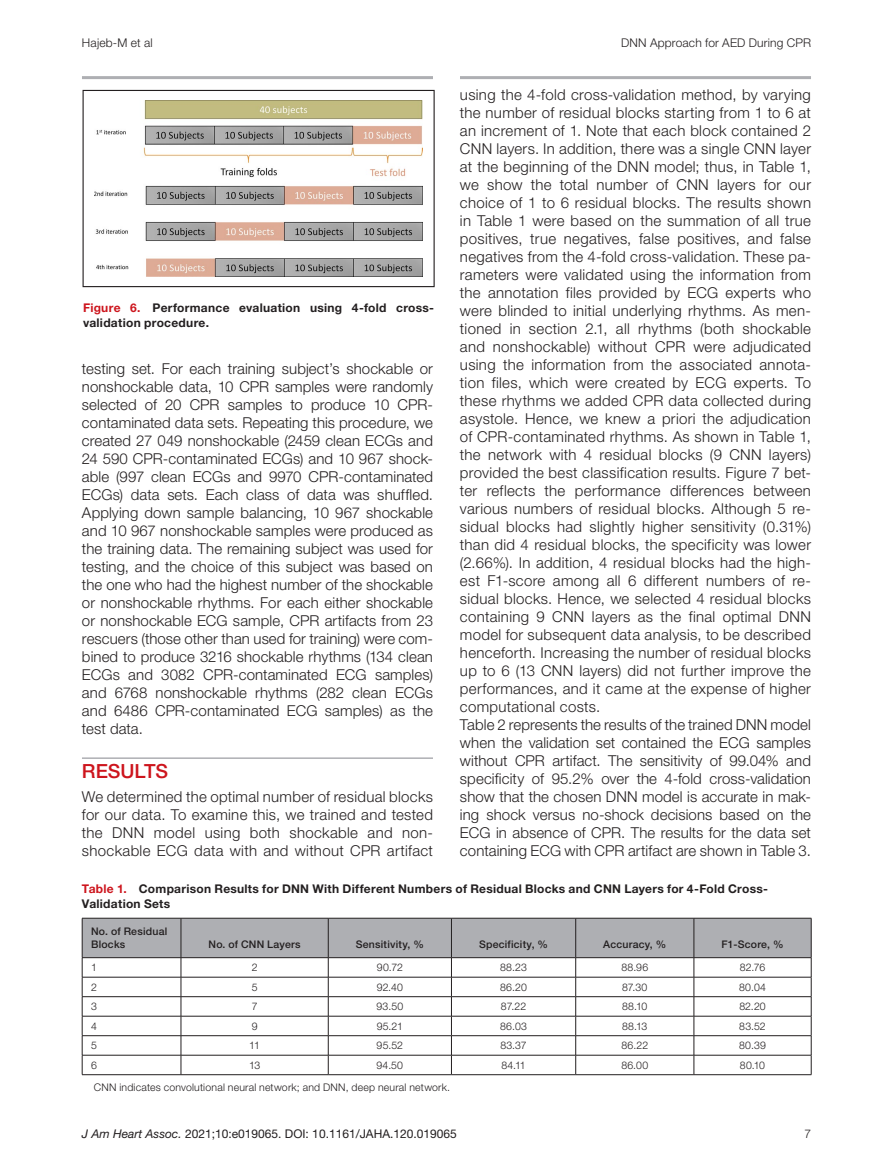
<style>
.page{position:relative;width:893px;height:1174px;background:#fff}
.page>*{position:absolute;margin:0;border:0;box-sizing:border-box;transform-origin:0 0}
.t1{font:500 19.5px "Helvetica Neue LT Std";color:#cd151d}
.t2{font:300 15px/18px "Helvetica Neue LT Std";letter-spacing:.02em;color:#231f20;text-align:justify}
.t3{font:700 12px/15px "Helvetica Neue LT Std";letter-spacing:.025em;color:#231f20}
.t4{font:12px "Helvetica Neue LT Std";color:#231f20}
.t5{font:300 12px "Helvetica Neue LT Std";letter-spacing:.015em;color:#231f20}
.t6{font:300 10.5px "Helvetica Neue LT Std";letter-spacing:.02em;color:#231f20}
.t7{font:500 10.5px/13.5px "Helvetica Neue LT Std";letter-spacing:.02em;color:#231f20}
.s1{color:#cd151d}
.s2{font-style:italic}
</style>
<div class="page">
<hr style="left:82px;top:757px;width:351px;height:2px;background:#aeafb3">
<img style="left:95px;top:100px;width:327px;height:177px">
<div style="left:83px;top:90px;width:352px;height:197px;border:1px solid #231f20"></div>
<hr style="left:82px;top:1074px;width:99px;height:1px;background:#231f20">
<hr style="left:181px;top:1074px;width:147px;height:1px;background:#231f20">
<hr style="left:328px;top:1074px;width:123px;height:1px;background:#231f20">
<hr style="left:451px;top:1074px;width:125px;height:1px;background:#231f20">
<hr style="left:576px;top:1074px;width:118px;height:1px;background:#231f20">
<svg style="left:82px;top:918px;width:730px;height:156px"></svg>
<hr style="left:694px;top:1074px;width:117px;height:1px;background:#231f20">
<hr style="left:82px;top:76px;width:351px;height:3px;background:#aeafb3">
<hr style="left:460px;top:76px;width:351px;height:3px;background:#aeafb3">
<p class="t5" style="left:82px;top:35px;width:72px">Hajeb-M et al</p>
<p class="t5" style="left:621px;top:35px;width:191px">DNN Approach for AED During CPR</p>
<p class="t3" style="left:83px;top:300px;width:352px"><span class="s1">Figure 6.</span> Performance evaluation using 4-fold cross&shy;validation procedure.</p>
<p class="t2" style="left:82px;top:359px;width:353px">testing set. For each training subject’s shockable or nonshockable data, 10 CPR samples were randomly selected of 20 CPR samples to produce 10 CPR&shy;contaminated data sets. Repeating this procedure, we created 27 049 nonshockable (2459 clean ECGs and 24 590 CPR-contaminated ECGs) and 10 967 shock&shy;able (997 clean ECGs and 9970 CPR-contaminated ECGs) data sets. Each class of data was shuffled.<br>Applying down sample balancing, 10 967 shockable and 10 967 nonshockable samples were produced as the training data. The remaining subject was used for testing, and the choice of this subject was based on the one who had the highest number of the shockable or nonshockable rhythms. For each either shockable or nonshockable ECG sample, CPR artifacts from 23 rescuers (those other than used for training) were com&shy;bined to produce 3216 shockable rhythms (134 clean ECGs and 3082 CPR-contaminated ECG samples) and 6768 nonshockable rhythms (282 clean ECGs and 6486 CPR-contaminated ECG samples) as the test data.</p>
<h1 class="t1" style="left:82px;top:760px;width:88px">RESULTS</h1>
<p class="t2" style="left:82px;top:787px;width:353px">We determined the optimal number of residual blocks for our data. To examine this, we trained and tested the DNN model using both shockable and non&shy;shockable ECG data with and without CPR artifact</p>
<p class="t2" style="left:460px;top:85px;width:353px;text-align:left">using the 4-fold cross-validation method, by varying the number of residual blocks starting from 1 to 6 at an increment of 1. Note that each block contained 2<br>CNN layers. In addition, there was a single CNN layer at the beginning of the DNN model; thus, in Table 1, we show the total number of CNN layers for our choice of 1 to 6 residual blocks. The results shown in Table 1 were based on the summation of all true positives, true negatives, false positives, and false negatives from the 4-fold cross-validation. These pa&shy;rameters were validated using the information from the annotation files provided by ECG experts who were blinded to initial underlying rhythms. As men&shy;tioned in section 2.1, all rhythms (both shockable and nonshockable) without CPR were adjudicated using the information from the associated annota&shy;tion files, which were created by ECG experts. To these rhythms we added CPR data collected during asystole. Hence, we knew a priori the adjudication of CPR-contaminated rhythms. As shown in Table 1, the network with 4 residual blocks (9 CNN layers) provided the best classification results. Figure 7 bet&shy;ter reflects the performance differences between various numbers of residual blocks. Although 5 re&shy;sidual blocks had slightly higher sensitivity (0.31%) than did 4 residual blocks, the specificity was lower (2.66%). In addition, 4 residual blocks had the high&shy;est F1-score among all 6 different numbers of re&shy;sidual blocks. Hence, we selected 4 residual blocks containing 9 CNN layers as the final optimal DNN model for subsequent data analysis, to be described henceforth. Increasing the number of residual blocks up to 6 (13 CNN layers) did not further improve the performances, and it came at the expense of higher computational costs.<br>Table 2 represents the results of the trained DNN model when the validation set contained the ECG samples without CPR artifact. The sensitivity of 99.04% and specificity of 95.2% over the 4-fold cross-validation show that the chosen DNN model is accurate in mak&shy;ing shock versus no-shock decisions based on the ECG in absence of CPR. The results for the data set containing ECG with CPR artifact are shown in Table 3.</p>
<p class="t3" style="left:82px;top:881px;width:687px"><span class="s1">Table 1.</span> Comparison Results for DNN With Different Numbers of Residual Blocks and CNN Layers for 4-Fold Cross-<br>Validation Sets</p>
<p class="t7" style="left:91px;top:924px;width:78px">No. of Residual<br>Blocks</p>
<p class="t7" style="left:209px;top:938px;width:94px">No. of CNN Layers</p>
<p class="t7" style="left:356px;top:938px;width:69px">Sensitivity, %</p>
<p class="t7" style="left:479px;top:938px;width:71px">Specificity, %</p>
<p class="t7" style="left:603px;top:938px;width:64px">Accuracy, %</p>
<p class="t7" style="left:721px;top:938px;width:64px">F1-Score, %</p>
<p class="t6" style="left:91px;top:961px;width:7px">1</p>
<p class="t6" style="left:252px;top:961px;width:7px">2</p>
<p class="t6" style="left:377px;top:961px;width:28px">90.72</p>
<p class="t6" style="left:500px;top:961px;width:28px">88.23</p>
<p class="t6" style="left:621px;top:961px;width:28px">88.96</p>
<p class="t6" style="left:740px;top:961px;width:27px">82.76</p>
<p class="t6" style="left:91px;top:980px;width:7px">2</p>
<p class="t6" style="left:252px;top:980px;width:7px">5</p>
<p class="t6" style="left:377px;top:980px;width:28px">92.40</p>
<p class="t6" style="left:500px;top:980px;width:28px">86.20</p>
<p class="t6" style="left:622px;top:980px;width:27px">87.30</p>
<p class="t6" style="left:739px;top:980px;width:28px">80.04</p>
<p class="t6" style="left:91px;top:1000px;width:7px">3</p>
<p class="t6" style="left:252px;top:1000px;width:7px">7</p>
<p class="t6" style="left:376px;top:1000px;width:28px">93.50</p>
<p class="t6" style="left:501px;top:1000px;width:27px">87.22</p>
<p class="t6" style="left:622px;top:1000px;width:27px">88.10</p>
<p class="t6" style="left:739px;top:1000px;width:28px">82.20</p>
<p class="t6" style="left:91px;top:1019px;width:7px">4</p>
<p class="t6" style="left:252px;top:1019px;width:7px">9</p>
<p class="t6" style="left:377px;top:1019px;width:28px">95.21</p>
<p class="t6" style="left:500px;top:1019px;width:28px">86.03</p>
<p class="t6" style="left:622px;top:1019px;width:27px">88.13</p>
<p class="t6" style="left:739px;top:1019px;width:28px">83.52</p>
<p class="t6" style="left:91px;top:1039px;width:7px">5</p>
<p class="t6" style="left:249px;top:1039px;width:12px">11</p>
<p class="t6" style="left:377px;top:1039px;width:28px">95.52</p>
<p class="t6" style="left:500px;top:1039px;width:28px">83.37</p>
<p class="t6" style="left:621px;top:1039px;width:28px">86.22</p>
<p class="t6" style="left:739px;top:1039px;width:28px">80.39</p>
<p class="t6" style="left:91px;top:1058px;width:7px">6</p>
<p class="t6" style="left:249px;top:1058px;width:13px">13</p>
<p class="t6" style="left:377px;top:1058px;width:28px">94.50</p>
<p class="t6" style="left:501px;top:1058px;width:26px">84.11</p>
<p class="t6" style="left:621px;top:1058px;width:28px">86.00</p>
<p class="t6" style="left:740px;top:1058px;width:27px">80.10</p>
<p class="t6" style="left:94px;top:1080px;width:358px">CNN indicates convolutional neural network; and DNN, deep neural network.</p>
<p class="t4" style="left:82px;top:1126px;width:376px"><span class="s2">J Am Heart Assoc.</span> 2021;10:e019065. DOI: 10.1161/JAHA.120.019065</p>
<p class="t5" style="left:804px;top:1126px;width:8px">7</p>
</div>
